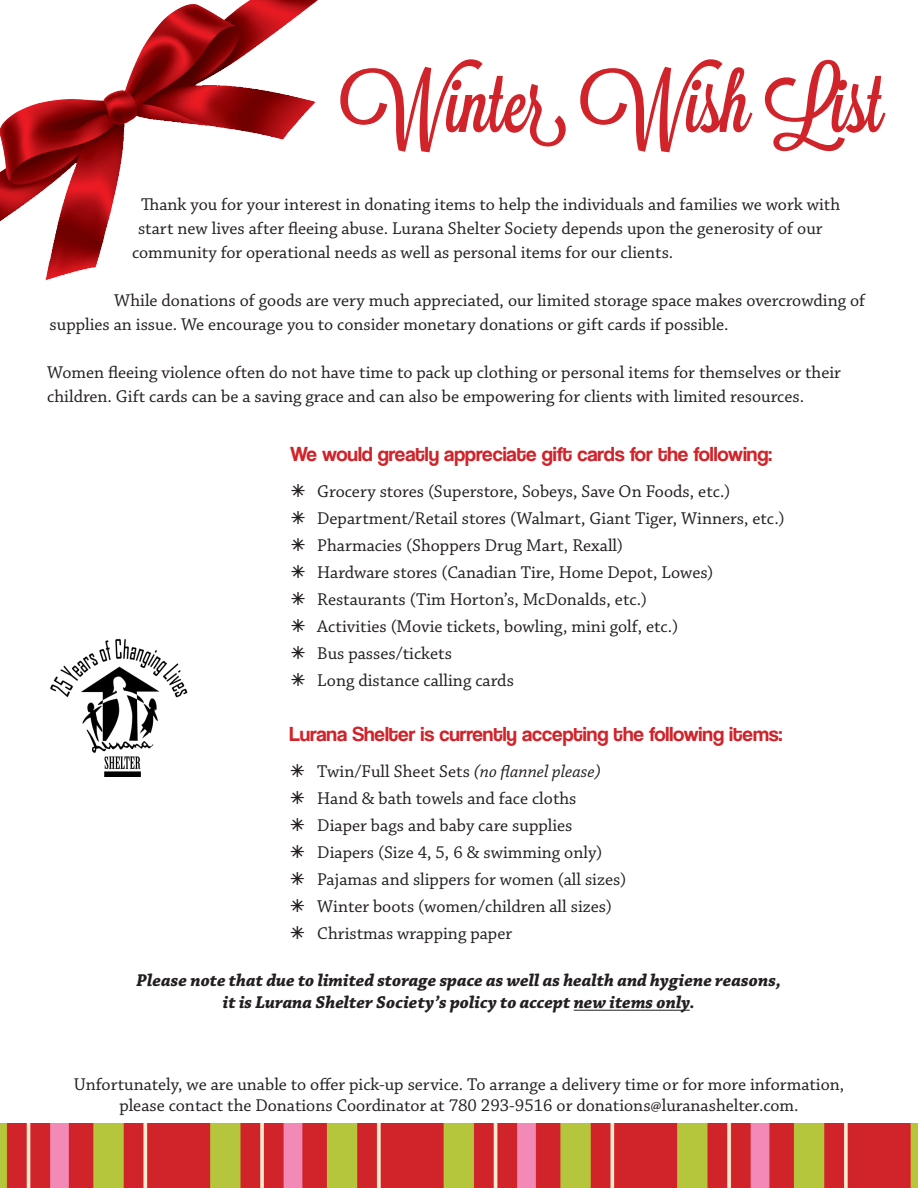
<style>
.page{position:relative;width:918px;height:1188px;background:#fff}
.page>*{position:absolute;margin:0;border:0;box-sizing:border-box;transform-origin:0 0}
.t1{font:81px "Lavanderia Sturdy";color:#d1232a}
.t2{font:21px "Coolvetica Rg";color:#d1232a}
.t3{font:18px/24px "Chaparral Pro";color:#231f20}
.t4{font:italic 700 18px "Chaparral Pro";color:#231f20}
.s1{font-style:italic}
</style>
<div class="page">
<hr style="left:574px;top:1010px;width:116px;height:1px;background:#231f20">
<img style="left:0;top:0;width:318px;height:281px">
<img style="left:0;top:1123px;width:918px;height:65px">
<img style="left:50px;top:638px;width:138px;height:139px">
<p class="t1" style="left:341px;top:57px;width:543px">Winter Wish List</p>
<p class="t3" style="left:141px;top:193px;width:701px">Thank you for your interest in donating items to help the individuals and families we work with</p>
<p class="t3" style="left:138px;top:217px;width:686px">start new lives after fleeing abuse. Lurana Shelter Society depends upon the generosity of our</p>
<p class="t3" style="left:132px;top:241px;width:543px">community for operational needs as well as personal items for our clients.</p>
<p class="t3" style="left:50px;top:289px;width:817px;text-indent:64px">While donations of goods are very much appreciated, our limited storage space makes overcrowding of supplies an issue. We encourage you to consider monetary donations or gift cards if possible.</p>
<p class="t3" style="left:47px;top:361px;width:795px">Women fleeing violence often do not have time to pack up clothing or personal items for themselves or their children. Gift cards can be a saving grace and can also be empowering for clients with limited resources.</p>
<p class="t2" style="left:290px;top:442px;width:483px">We would greatly appreciate gift cards for the following:</p>
<p class="t3" style="left:317px;top:480px;width:415px">Grocery stores (Superstore, Sobeys, Save On Foods, etc.)</p>
<p class="t3" style="left:317px;top:507px;width:469px">Department/Retail stores (Walmart, Giant Tiger, Winners, etc.)</p>
<p class="t3" style="left:317px;top:534px;width:307px">Pharmacies (Shoppers Drug Mart, Rexall)</p>
<p class="t3" style="left:317px;top:561px;width:398px">Hardware stores (Canadian Tire, Home Depot, Lowes)</p>
<p class="t3" style="left:317px;top:588px;width:331px">Restaurants (Tim Horton’s, McDonalds, etc.)</p>
<p class="t3" style="left:317px;top:615px;width:363px">Activities (Movie tickets, bowling, mini golf, etc.)</p>
<p class="t3" style="left:317px;top:642px;width:136px">Bus passes/tickets</p>
<p class="t3" style="left:317px;top:669px;width:198px">Long distance calling cards</p>
<p class="t2" style="left:290px;top:722px;width:494px">Lurana Shelter is currently accepting the following items:</p>
<p class="t3" style="left:317px;top:760px;width:285px">Twin/Full Sheet Sets <span class="s1">(no flannel please)</span></p>
<p class="t3" style="left:317px;top:787px;width:261px">Hand &amp; bath towels and face cloths</p>
<p class="t3" style="left:317px;top:814px;width:257px">Diaper bags and baby care supplies</p>
<p class="t3" style="left:317px;top:841px;width:286px">Diapers (Size 4, 5, 6 &amp; swimming only)</p>
<p class="t3" style="left:317px;top:868px;width:310px">Pajamas and slippers for women (all sizes)</p>
<p class="t3" style="left:317px;top:895px;width:296px">Winter boots (women/children all sizes)</p>
<p class="t3" style="left:317px;top:922px;width:196px">Christmas wrapping paper</p>
<p class="t4" style="left:137px;top:970px;width:646px">Please note that due to limited storage space as well as health and hygiene reasons,</p>
<p class="t4" style="left:223px;top:992px;width:474px">it is Lurana Shelter Society’s policy to accept new items only.</p>
<p class="t3" style="left:74px;top:1073px;width:772px">Unfortunately, we are unable to offer pick-up service. To arrange a delivery time or for more information,</p>
<p class="t3" style="left:119px;top:1094px;width:681px">please contact the Donations Coordinator at 780 293-9516 or donations@luranashelter.com.</p>
</div>
